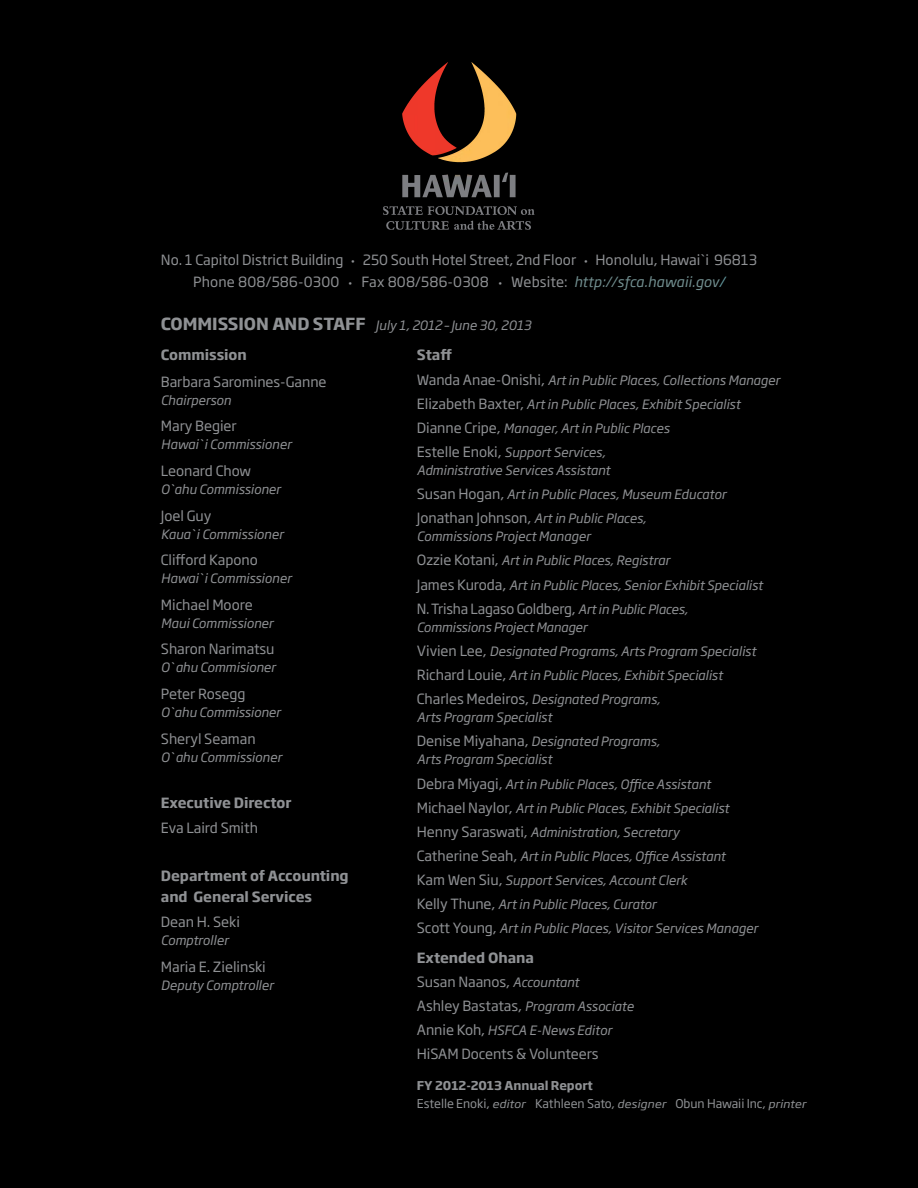
<style>
.page{position:relative;width:918px;height:1188px;background:#000}
.page>*{position:absolute;margin:0;border:0;box-sizing:border-box;transform-origin:0 0}
.t1{font:13.95px/21.9px "Soho Gothic Std";letter-spacing:-.005em;color:#8f9194;text-align:center}
.t2{font:700 13.95px/21px "Soho Gothic Std";letter-spacing:-.005em;color:#8f9194}
.t3{font:italic 12.75px/24.2px "Soho Gothic Std";letter-spacing:-.005em;color:#8f9194}
.t4{font:12px/18px "Soho Gothic Std";letter-spacing:-.005em;color:#8f9194}
.s1{font-size:7.05px}
.s2{font-style:italic;color:#718e8f}
.s3{font-style:italic;color:#62979d}
.s4{font-weight:700;font-style:normal;font-size:16.5px}
.s5{font-style:normal;font-size:13.95px}
.s6{font-style:italic;font-size:12.75px}
.s7{font-weight:400}
.s8{font-weight:400;font-style:italic;font-size:12.75px}
.s9{font-weight:700}
.s10{font-style:italic;font-size:10.8px}
</style>
<div class="page">
<img style="left:471px;top:62px;width:14px;height:47px">
<p class="t1" style="left:161px;top:249px;width:598px">No. 1 Capitol District Building <span class="s1">•</span> 250 South Hotel Street, 2nd Floor <span class="s1">•</span> Honolulu, Hawai`i 96813<br>Phone 808/586-0300 <span class="s1">•</span> Fax 808/586-0308 <span class="s1">•</span> Website: <span class="s2">http://sfca.hawaii.gov</span><span class="s3">/</span></p>
<p class="t3" style="left:161px;top:314px;width:372px"><span class="s4">COMMISSION AND STAFF</span> July 1, 2012– June 30, 2013</p>
<p class="t2" style="left:161px;top:345px;width:88px">Commission</p>
<p class="t1" style="left:161px;top:371px;width:167px">Barbara Saromines-Ganne</p>
<p class="t3" style="left:161px;top:388px;width:72px">Chairperson</p>
<p class="t1" style="left:161px;top:415px;width:78px">Mary Begier</p>
<p class="t3" style="left:161px;top:433px;width:132px">Hawai`i Commissioner</p>
<p class="t1" style="left:161px;top:460px;width:92px">Leonard Chow</p>
<p class="t3" style="left:161px;top:477px;width:121px">O`ahu Commissioner</p>
<p class="t1" style="left:161px;top:505px;width:52px">Joel Guy</p>
<p class="t3" style="left:161px;top:522px;width:124px">Kaua`i Commissioner</p>
<p class="t1" style="left:161px;top:549px;width:98px">Clifford Kapono</p>
<p class="t3" style="left:161px;top:567px;width:132px">Hawai`i Commissioner</p>
<p class="t1" style="left:161px;top:594px;width:93px">Michael Moore</p>
<p class="t3" style="left:161px;top:611px;width:114px">Maui Commissioner</p>
<p class="t1" style="left:161px;top:639px;width:115px">Sharon Narimatsu</p>
<p class="t3" style="left:161px;top:656px;width:116px">O`ahu Commisioner</p>
<p class="t1" style="left:161px;top:683px;width:86px">Peter Rosegg</p>
<p class="t3" style="left:161px;top:701px;width:121px">O`ahu Commissioner</p>
<p class="t1" style="left:161px;top:728px;width:96px">Sheryl Seaman</p>
<p class="t3" style="left:161px;top:745px;width:122px">O`ahu Commissioner</p>
<p class="t2" style="left:161px;top:792px;width:132px">Executive Director</p>
<p class="t1" style="left:161px;top:817px;width:99px">Eva Laird Smith</p>
<p class="t2" style="left:161px;top:865px;width:189px">Department of Accounting and General Services</p>
<p class="t1" style="left:161px;top:911px;width:81px">Dean H. Seki</p>
<p class="t3" style="left:161px;top:929px;width:69px">Comptroller</p>
<p class="t1" style="left:161px;top:956px;width:107px">Maria E. Zielinski</p>
<p class="t3" style="left:161px;top:973px;width:114px">Deputy Comptroller</p>
<p class="t2" style="left:417px;top:345px;width:37px">Staff</p>
<p class="t3" style="left:417px;top:369px;width:365px"><span class="s5">Wanda Anae-Onishi,</span> Art in Public Places, Collections Manager <span class="s5">Elizabeth Baxter,</span> Art in Public Places, Exhibit Specialist <span class="s5">Dianne Cripe,</span> Manager, Art in Public Places<br><span class="s5">Estelle Enoki,</span> Support Services,</p>
<p class="t3" style="left:417px;top:459px;width:311px">Administrative Services Assistant<br><span class="s5">Susan Hogan,</span> Art in Public Places, Museum Educator<br><span class="s5">Jonathan Johnson,</span> Art in Public Places,</p>
<p class="t3" style="left:417px;top:525px;width:348px">Commissions Project Manager<br><span class="s5">Ozzie Kotani,</span> Art in Public Places, Registrar<br><span class="s5">James Kuroda,</span> Art in Public Places, Senior Exhibit Specialist</p>
<p class="t1" style="left:417px;top:598px;width:273px">N. Trisha Lagaso Goldberg, <span class="s6">Art in Public Places,</span></p>
<p class="t3" style="left:417px;top:615px;width:341px">Commissions Project Manager<br><span class="s5">Vivien Lee,</span> Designated Programs, Arts Program Specialist <span class="s5">Richard Louie,</span> Art in Public Places, Exhibit Specialist <span class="s5">Charles Medeiros,</span> Designated Programs,</p>
<p class="t3" style="left:417px;top:706px;width:245px">Arts Program Specialist<br><span class="s5">Denise Miyahana,</span> Designated Programs,</p>
<p class="t3" style="left:417px;top:748px;width:342px">Arts Program Specialist<br><span class="s5">Debra Miyagi,</span> Art in Public Places, Office Assistant <span class="s5">Michael Naylor,</span> Art in Public Places, Exhibit Specialist <span class="s5">Henny Saraswati,</span> Administration, Secretary<br><span class="s5">Catherine Seah,</span> Art in Public Places, Office Assistant<br><span class="s5">Kam Wen Siu,</span> Support Services, Account Clerk<br><span class="s5">Kelly Thune,</span> Art in Public Places, Curator<br><span class="s5">Scott Young,</span> Art in Public Places, Visitor Services Manager</p>
<p class="t2" style="left:417px;top:945px;width:164px;line-height:24.2px">Extended Ohana<br><span class="s7">Susan Naanos,</span> <span class="s8">Accountant</span></p>
<p class="t3" style="left:417px;top:994px;width:218px"><span class="s5">Ashley Bastatas,</span> Program Associate<br><span class="s5">Annie Koh,</span> HSFCA E-News Editor</p>
<p class="t1" style="left:417px;top:1043px;width:183px">HiSAM Docents &amp; Volunteers</p>
<p class="t4" style="left:417px;top:1077px;width:391px"><span class="s9">FY 2012-2013 Annual Report<br></span>Estelle Enoki, <span class="s10">editor</span> Kathleen Sato, <span class="s10">designer</span> Obun Hawaii Inc, <span class="s10">printer</span></p>
</div>
